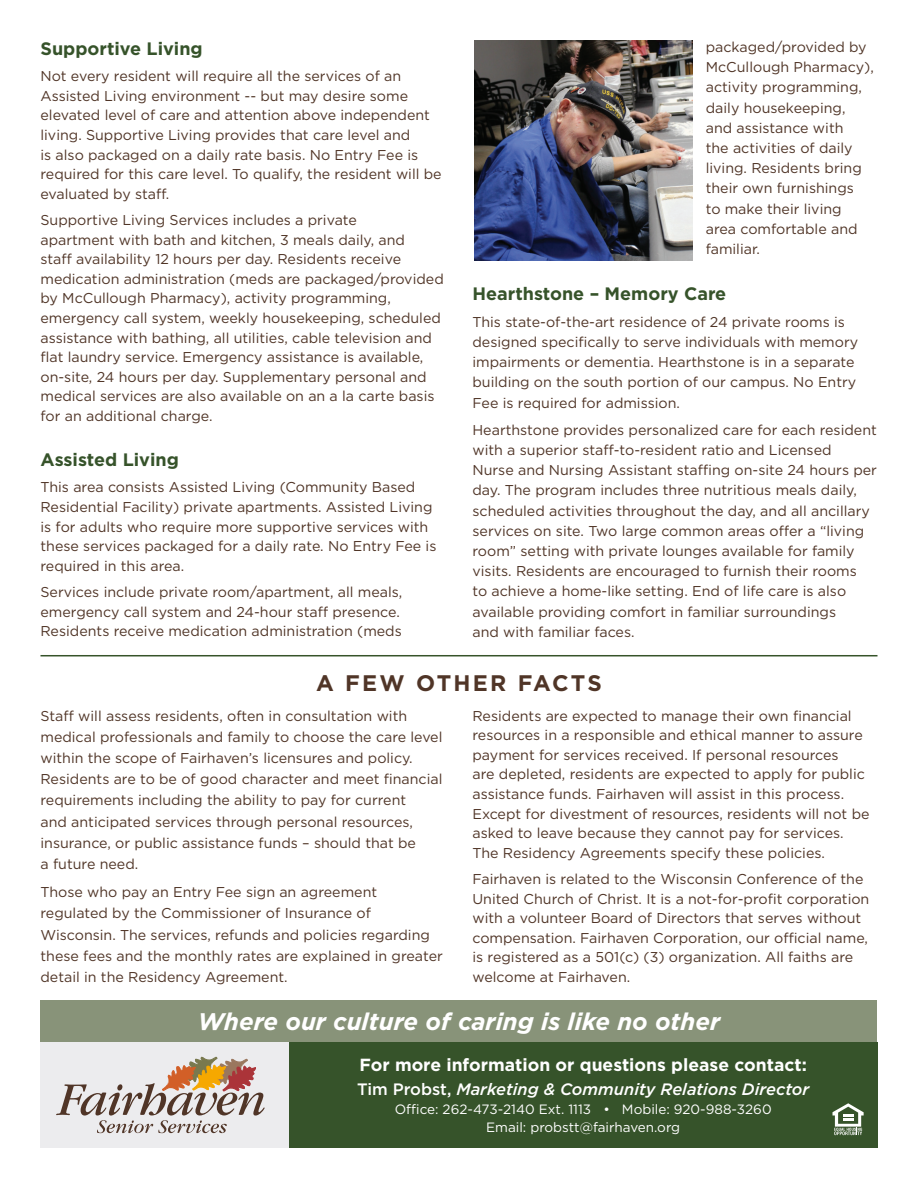
<style>
.page{position:relative;width:918px;height:1188px;background:#fff}
.page>*{position:absolute;margin:0;border:0;box-sizing:border-box;transform-origin:0 0}
.t1{font:italic 700 24px "Gotham";color:#fff}
.t2{font:700 22.5px "Gotham";letter-spacing:.1em;color:#503527}
.t3{font:700 18px "Gotham";color:#36532a}
.t4{font:700 17.55px "Gotham";color:#fff}
.t5{font:italic 500 16.5px "Gotham";color:#fff}
.t6{font:14.25px/19.6px "Gotham";color:#503527}
.t7{font:13.5px "Gotham";color:#fff}
.s1{font-style:normal}
</style>
<div class="page">
<hr style="left:40px;top:655px;width:838px;height:1px;background:#36532a">
<div style="left:40px;top:1000px;width:838px;height:42px;background:#889379"></div>
<div style="left:289px;top:1042px;width:589px;height:106px;background:#36532a"></div>
<div style="left:40px;top:1042px;width:249px;height:106px;background:#ececee"></div>
<svg style="left:56px;top:1057px;width:209px;height:76px"></svg>
<svg style="left:832px;top:1103px;width:32px;height:32px"></svg>
<img style="left:474px;top:40px;width:218px;height:221px">
<p class="t3" style="left:40px;top:37px;width:164px">Supportive Living</p>
<p class="t6" style="left:40px;top:66px;width:403px">Not every resident will require all the services of an Assisted Living environment -- but may desire some elevated level of care and attention above independent living. Supportive Living provides that care level and<br>is also packaged on a daily rate basis. No Entry Fee is required for this care level. To qualify, the resident will be evaluated by staff.</p>
<p class="t6" style="left:40px;top:210px;width:405px">Supportive Living Services includes a private<br>apartment with bath and kitchen, 3 meals daily, and<br>staff availability 12 hours per day. Residents receive medication administration (meds are packaged/provided by McCullough Pharmacy), activity programming, emergency call system, weekly housekeeping, scheduled assistance with bathing, all utilities, cable television and flat laundry service. Emergency assistance is available, on-site, 24 hours per day. Supplementary personal and medical services are also available on an a la carte basis for an additional charge.</p>
<p class="t3" style="left:40px;top:448px;width:140px">Assisted Living</p>
<p class="t6" style="left:40px;top:477px;width:397px">This area consists Assisted Living (Community Based Residential Facility) private apartments. Assisted Living is for adults who require more supportive services with these services packaged for a daily rate. No Entry Fee is required in this area.</p>
<p class="t6" style="left:40px;top:582px;width:363px">Services include private room/apartment, all meals, emergency call system and 24-hour staff presence.<br>Residents receive medication administration (meds</p>
<p class="t6" style="left:706px;top:36px;width:170px;line-height:20.2px">packaged/provided by<br>McCullough Pharmacy), activity programming, daily housekeeping, and assistance with<br>the activities of daily living. Residents bring their own furnishings<br>to make their living area comfortable and familiar.</p>
<p class="t3" style="left:472px;top:282px;width:255px">Hearthstone – Memory Care</p>
<p class="t6" style="left:472px;top:311px;width:387px;line-height:20.2px">This state-of-the-art residence of 24 private rooms is designed specifically to serve individuals with memory impairments or dementia. Hearthstone is in a separate building on the south portion of our campus. No Entry Fee is required for admission.</p>
<p class="t6" style="left:472px;top:419px;width:406px;line-height:20.2px">Hearthstone provides personalized care for each resident with a superior staff-to-resident ratio and Licensed<br>Nurse and Nursing Assistant staffing on-site 24 hours per day. The program includes three nutritious meals daily, scheduled activities throughout the day, and all ancillary services on site. Two large common areas offer a “living room” setting with private lounges available for family visits. Residents are encouraged to furnish their rooms<br>to achieve a home-like setting. End of life care is also available providing comfort in familiar surroundings<br>and with familiar faces.</p>
<p class="t2" style="left:316px;top:668px;width:287px">A FEW OTHER FACTS</p>
<p class="t6" style="left:40px;top:705px;width:404px;line-height:21.1px">Staff will assess residents, often in consultation with medical professionals and family to choose the care level within the scope of Fairhaven’s licensures and policy.<br>Residents are to be of good character and meet financial requirements including the ability to pay for current<br>and anticipated services through personal resources, insurance, or public assistance funds – should that be<br>a future need.</p>
<p class="t6" style="left:40px;top:881px;width:404px;line-height:21.1px">Those who pay an Entry Fee sign an agreement regulated by the Commissioner of Insurance of Wisconsin. The services, refunds and policies regarding these fees and the monthly rates are explained in greater detail in the Residency Agreement.</p>
<p class="t6" style="left:472px;top:705px;width:399px">Residents are expected to manage their own financial resources in a responsible and ethical manner to assure payment for services received. If personal resources<br>are depleted, residents are expected to apply for public assistance funds. Fairhaven will assist in this process.<br>Except for divestment of resources, residents will not be asked to leave because they cannot pay for services.<br>The Residency Agreements specify these policies.</p>
<p class="t6" style="left:472px;top:869px;width:398px">Fairhaven is related to the Wisconsin Conference of the United Church of Christ. It is a not-for-profit corporation with a volunteer Board of Directors that serves without compensation. Fairhaven Corporation, our official name, is registered as a 501(c) (3) organization. All faiths are welcome at Fairhaven.</p>
<p class="t1" style="left:198px;top:1006px;width:524px">Where our culture of caring is like no other</p>
<p class="t4" style="left:360px;top:1053px;width:449px">For more information or questions please contact:</p>
<p class="t5" style="left:357px;top:1078px;width:454px"><span class="s1">Tim Probst,</span> Marketing &amp; Community Relations Director</p>
<p class="t7" style="left:395px;top:1101px;width:378px">Office: 262-473-2140 Ext. 1113 • Mobile: 920-988-3260</p>
<p class="t7" style="left:486px;top:1119px;width:195px">Email: probstt@fairhaven.org</p>
</div>
